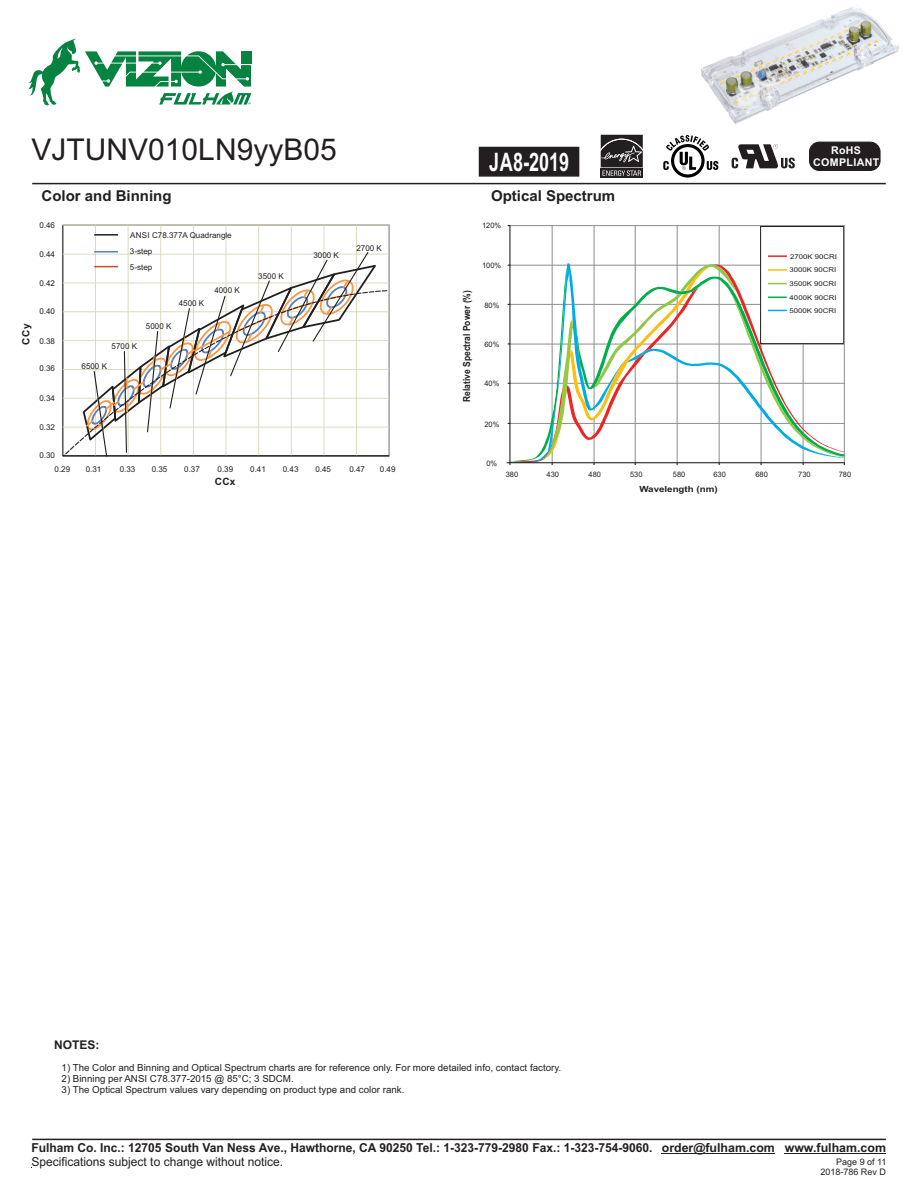
<style>
.page{position:relative;width:918px;height:1188px;background:#fff}
.page>*{position:absolute;margin:0;border:0;box-sizing:border-box;transform-origin:0 0}
.t1{font:30px "Arial";color:#231f20}
.t2{font:700 25.5px "Arial";color:#fff;scale:.71 1}
.t3{font:700 15px "Arial";color:#231f20}
.t4{font:700 12.3px "Arial";color:#231f20}
.t5{font:12.3px "Arial";color:#231f20}
.t6{font:700 12px "Arial";color:#231f20}
.t7{font:700 10.65px "Arial";letter-spacing:.035em;color:#fff}
.t8{font:700 10.05px "Arial";letter-spacing:.025em;color:#231f20}
.t9{font:9.75px "Arial";color:#231f20}
.t10{font:700 9.75px "Arial";color:#231f20;scale:.87 1}
.t11{font:9px "Arial";color:#231f20}
.t12{font:700 8.4px "Arial";color:#231f20;scale:1.15 1}
.t13{font:8.1px/15.9px "Arial";color:#231f20}
.t14{font:7.5px "Arial";color:#231f20}
.t15{font:6.75px/13.5px "Arial";color:#231f20;text-align:justify;scale:1.17 1}
</style>
<div class="page">
<hr style="left:32px;top:183px;width:854px;height:1px;background:#231f20">
<img style="left:701px;top:5px;width:198px;height:119px">
<hr style="left:63px;top:427px;width:326px;height:1px;background:#ddd9c3">
<hr style="left:63px;top:398px;width:326px;height:1px;background:#ddd9c3">
<hr style="left:63px;top:369px;width:326px;height:1px;background:#ddd9c3">
<hr style="left:63px;top:340px;width:326px;height:1px;background:#ddd9c3">
<hr style="left:63px;top:311px;width:326px;height:1px;background:#ddd9c3">
<hr style="left:63px;top:283px;width:326px;height:1px;background:#ddd9c3">
<hr style="left:63px;top:254px;width:326px;height:1px;background:#ddd9c3">
<hr style="left:63px;top:225px;width:326px;height:1px;background:#ddd9c3">
<hr style="left:95px;top:225px;width:1px;height:231px;background:#ddd9c3">
<hr style="left:128px;top:225px;width:1px;height:231px;background:#ddd9c3">
<hr style="left:160px;top:225px;width:1px;height:231px;background:#ddd9c3">
<hr style="left:193px;top:225px;width:1px;height:231px;background:#ddd9c3">
<hr style="left:226px;top:225px;width:1px;height:231px;background:#ddd9c3">
<hr style="left:258px;top:225px;width:1px;height:231px;background:#ddd9c3">
<hr style="left:291px;top:225px;width:1px;height:231px;background:#ddd9c3">
<hr style="left:324px;top:225px;width:1px;height:231px;background:#ddd9c3">
<hr style="left:356px;top:225px;width:1px;height:231px;background:#ddd9c3">
<hr style="left:389px;top:225px;width:1px;height:231px;background:#ddd9c3">
<hr style="left:63px;top:455px;width:326px;height:1px;background:#201f20">
<hr style="left:94px;top:234px;width:24px;height:2px;background:#231f20">
<svg style="left:82px;top:251px;width:296px;height:39px"></svg>
<svg style="left:62px;top:290px;width:326px;height:167px"></svg>
<hr style="left:32px;top:1139px;width:854px;height:1px;background:#231f20">
<hr style="left:662px;top:1153px;width:113px;height:1px;background:#231f20">
<hr style="left:785px;top:1153px;width:101px;height:1px;background:#231f20">
<hr style="left:719px;top:226px;width:1px;height:236px;background:#939598">
<hr style="left:677px;top:226px;width:1px;height:236px;background:#939598">
<hr style="left:635px;top:226px;width:1px;height:236px;background:#939598">
<hr style="left:594px;top:226px;width:1px;height:236px;background:#939598">
<hr style="left:552px;top:226px;width:1px;height:236px;background:#939598">
<hr style="left:510px;top:225px;width:335px;height:1px;background:#939598">
<div style="left:760px;top:226px;width:84px;height:118px;border:1px solid #231f20"></div>
<hr style="left:509px;top:225px;width:1px;height:240px;background:#231f20">
<hr style="left:507px;top:462px;width:338px;height:1px;background:#231f20">
<hr style="left:844px;top:226px;width:1px;height:236px;background:#939598">
<svg style="left:508px;top:255px;width:337px;height:210px"></svg>
<svg style="left:732px;top:144px;width:63px;height:24px"></svg>
<svg style="left:671px;top:144px;width:34px;height:34px"></svg>
<div style="left:674px;top:147px;width:27px;height:27px;background:#fff;border-radius:50%"></div>
<svg style="left:663px;top:135px;width:55px;height:35px"></svg>
<svg style="left:600px;top:134px;width:43px;height:44px;background:#4b4849"></svg>
<div style="left:810px;top:142px;width:70px;height:28px;background:#231f20;border-radius:10px"></div>
<div style="left:809px;top:142px;width:71px;height:29px;border:1px solid #231f20;border-radius:10px"></div>
<svg style="left:478px;top:146px;width:102px;height:31px;background:#2d2a2b"></svg>
<svg style="left:28px;top:39px;width:223px;height:67px"></svg>
<h1 class="t1" style="left:32px;top:138px;width:307px">VJTUNV010LN9yyB05</h1>
<p class="t7" style="left:831px;top:146px;width:31px">RoHS</p>
<h2 class="t2" style="left:489px;top:152px;width:115px">JA8-2019</h2>
<p class="t7" style="left:813px;top:158px;width:68px">COMPLIANT</p>
<p class="t8" style="left:22px;top:345px;width:22px;rotate:-90deg">CCy</p>
<h3 class="t3" style="left:42px;top:190px;width:132px">Color and Binning</h3>
<h3 class="t3" style="left:491px;top:190px;width:126px">Optical Spectrum</h3>
<p class="t13" style="left:39px;top:218px;width:17px">0.46</p>
<p class="t13" style="left:39px;top:247px;width:17px">0.44</p>
<p class="t13" style="left:39px;top:276px;width:17px">0.42</p>
<p class="t13" style="left:39px;top:304px;width:17px">0.40</p>
<p class="t13" style="left:39px;top:334px;width:17px">0.38</p>
<p class="t13" style="left:39px;top:361px;width:17px">0.36</p>
<p class="t13" style="left:39px;top:391px;width:17px">0.34</p>
<p class="t13" style="left:39px;top:420px;width:17px">0.32</p>
<p class="t13" style="left:55px;top:449px;width:17px;line-height:14.1px;text-indent:-15px">0.30<br>0.29</p>
<p class="t13" style="left:130px;top:228px;width:103px">ANSI C78.377A Quadrangle<br>3-step<br>5-step</p>
<p class="t13" style="left:112px;top:339px;width:27px">5700 K</p>
<p class="t13" style="left:82px;top:359px;width:27px">6500 K</p>
<p class="t13" style="left:179px;top:296px;width:27px">4500 K</p>
<p class="t13" style="left:146px;top:319px;width:27px">5000 K</p>
<p class="t13" style="left:214px;top:283px;width:27px">4000 K</p>
<p class="t13" style="left:258px;top:269px;width:27px">3500 K</p>
<p class="t13" style="left:313px;top:248px;width:27px">3000 K</p>
<p class="t13" style="left:357px;top:241px;width:27px">2700 K</p>
<p class="t13" style="left:86px;top:462px;width:17px">0.31</p>
<p class="t13" style="left:120px;top:462px;width:17px">0.33</p>
<p class="t13" style="left:152px;top:462px;width:17px">0.35</p>
<p class="t13" style="left:184px;top:462px;width:17px">0.37</p>
<p class="t13" style="left:218px;top:462px;width:17px">0.39</p>
<p class="t13" style="left:250px;top:462px;width:17px">0.41</p>
<p class="t13" style="left:283px;top:462px;width:17px">0.43</p>
<p class="t13" style="left:315px;top:462px;width:17px">0.45</p>
<p class="t13" style="left:349px;top:462px;width:17px">0.47</p>
<p class="t13" style="left:380px;top:462px;width:17px">0.49</p>
<p class="t8" style="left:215px;top:478px;width:22px">CCx</p>
<p class="t10" style="left:463px;top:402px;width:130px;rotate:-90deg">Relative Spectral Power (%)</p>
<p class="t14" style="left:482px;top:223px;width:21px">120%</p>
<p class="t14" style="left:482px;top:262px;width:21px">100%</p>
<p class="t14" style="left:484px;top:302px;width:17px">80%</p>
<p class="t14" style="left:484px;top:342px;width:17px">60%</p>
<p class="t14" style="left:484px;top:381px;width:17px">40%</p>
<p class="t14" style="left:484px;top:421px;width:17px">20%</p>
<p class="t14" style="left:486px;top:460px;width:12px">0%</p>
<p class="t15" style="left:790px;top:250px;width:42px">2700K 90CRI 3000K 90CRI 3500K 90CRI 4000K 90CRI 5000K 90CRI</p>
<p class="t14" style="left:506px;top:471px;width:14px">380</p>
<p class="t14" style="left:547px;top:471px;width:14px">430</p>
<p class="t14" style="left:589px;top:471px;width:14px">480</p>
<p class="t14" style="left:630px;top:471px;width:14px">530</p>
<p class="t14" style="left:673px;top:471px;width:14px">580</p>
<p class="t14" style="left:713px;top:471px;width:14px">630</p>
<p class="t14" style="left:755px;top:471px;width:14px">680</p>
<p class="t14" style="left:798px;top:471px;width:14px">730</p>
<p class="t14" style="left:839px;top:471px;width:14px">780</p>
<p class="t12" style="left:639px;top:486px;width:70px">Wavelength (nm)</p>
<p class="t6" style="left:54px;top:1040px;width:47px">NOTES:</p>
<p class="t9" style="left:62px;top:1064px;width:501px">1) The Color and Binning and Optical Spectrum charts are for reference only. For more detailed info, contact factory.</p>
<p class="t9" style="left:62px;top:1075px;width:234px">2) Binning per ANSI C78.377-2015 @ 85°C; 3 SDCM.</p>
<p class="t9" style="left:62px;top:1086px;width:344px">3) The Optical Spectrum values vary depending on product type and color rank.</p>
<p class="t4" style="left:31px;top:1143px;width:623px">Fulham Co. Inc.: 12705 South Van Ness Ave., Hawthorne, CA 90250 Tel.: 1-323-779-2980 Fax.: 1-323-754-9060.</p>
<p class="t5" style="left:31px;top:1157px;width:253px">Specifications subject to change without notice.</p>
<p class="t4" style="left:662px;top:1143px;width:226px">order@fulham.com www.fulham.com</p>
<p class="t11" style="left:820px;top:1169px;width:67px">2018-786 Rev D</p>
<p class="t11" style="left:836px;top:1158px;width:52px">Page 9 of 11</p>
</div>
